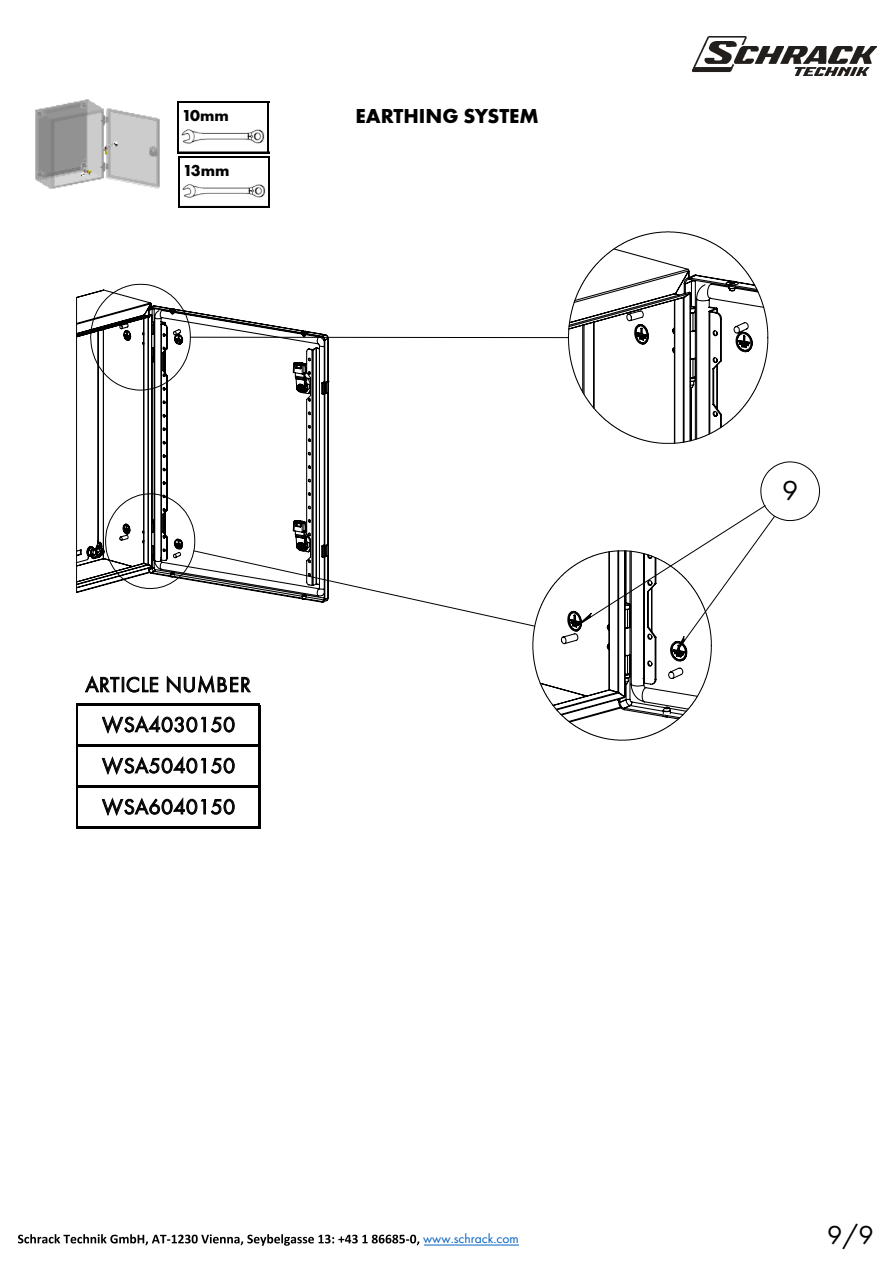
<style>
.page{position:relative;width:893px;height:1263px;background:#fff}
.page>*{position:absolute;margin:0;border:0;box-sizing:border-box;transform-origin:0 0}
.t1{font:28.5px "Futura PT";color:#000}
.t2{font:27px "Futura PT";color:#000}
.t3{font:21.75px/40.7px "Futura PT";letter-spacing:.01em;color:#000;text-align:center}
.t4{font:700 21px "Futura PT";color:#000}
.t5{font:700 16.5px "Futura PT";color:#000}
.t6{font:13.5px "Futura PT";color:#0563c1}
</style>
<div class="page">
<svg style="left:18px;top:1234px;width:401px;height:12px"></svg>
<hr style="left:424px;top:1244px;width:95px;height:1px;background:#0563c1">
<img style="left:182px;top:129px;width:82px;height:15px">
<hr style="left:177px;top:102px;width:2px;height:51px;background:#000">
<hr style="left:268px;top:102px;width:1px;height:51px;background:#000">
<hr style="left:177px;top:102px;width:92px;height:1px;background:#000">
<hr style="left:177px;top:152px;width:92px;height:1px;background:#000">
<img style="left:182px;top:184px;width:83px;height:14px">
<hr style="left:178px;top:156px;width:2px;height:52px;background:#000">
<hr style="left:268px;top:156px;width:1px;height:52px;background:#000">
<hr style="left:269px;top:156px;width:1px;height:52px;background:#000">
<hr style="left:178px;top:156px;width:92px;height:1px;background:#000">
<hr style="left:178px;top:206px;width:92px;height:2px;background:#000">
<img style="left:35px;top:99px;width:125px;height:90px">
<img style="left:693px;top:36px;width:183px;height:39px">
<svg style="left:330px;top:336px;width:237px;height:290px"></svg>
<svg style="left:76px;top:288px;width:254px;height:315px"></svg>
<svg style="left:567px;top:231px;width:201px;height:213px"></svg>
<svg style="left:85px;top:675px;width:73px;height:18px"></svg>
<svg style="left:167px;top:675px;width:84px;height:19px"></svg>
<svg style="left:102px;top:715px;width:133px;height:19px"></svg>
<svg style="left:102px;top:756px;width:133px;height:19px"></svg>
<svg style="left:102px;top:797px;width:133px;height:19px"></svg>
<hr style="left:76px;top:703px;width:1px;height:126px;background:#000">
<hr style="left:258px;top:705px;width:2px;height:124px;background:#000">
<hr style="left:77px;top:703px;width:183px;height:2px;background:#000">
<hr style="left:77px;top:744px;width:183px;height:3px;background:#000">
<hr style="left:77px;top:785px;width:183px;height:3px;background:#000">
<hr style="left:77px;top:826px;width:183px;height:3px;background:#000">
<svg style="left:532px;top:461px;width:288px;height:280px"></svg>
<p class="t5" style="left:182px;top:105px;width:49px">10mm</p>
<p class="t4" style="left:356px;top:102px;width:185px">EARTHING SYSTEM</p>
<p class="t5" style="left:183px;top:159px;width:48px">13mm</p>
<p class="t3" style="left:85px;top:664px;width:167px">ARTICLE NUMBER<br>WSA4030150<br>WSA5040150<br>WSA6040150</p>
<h1 class="t1" style="left:782px;top:474px;width:18px">9</h1>
<p class="t6" style="left:423px;top:1231px;width:97px">www.schrack.com</p>
<p class="t2" style="left:827px;top:1219px;width:48px">9/9</p>
</div>
